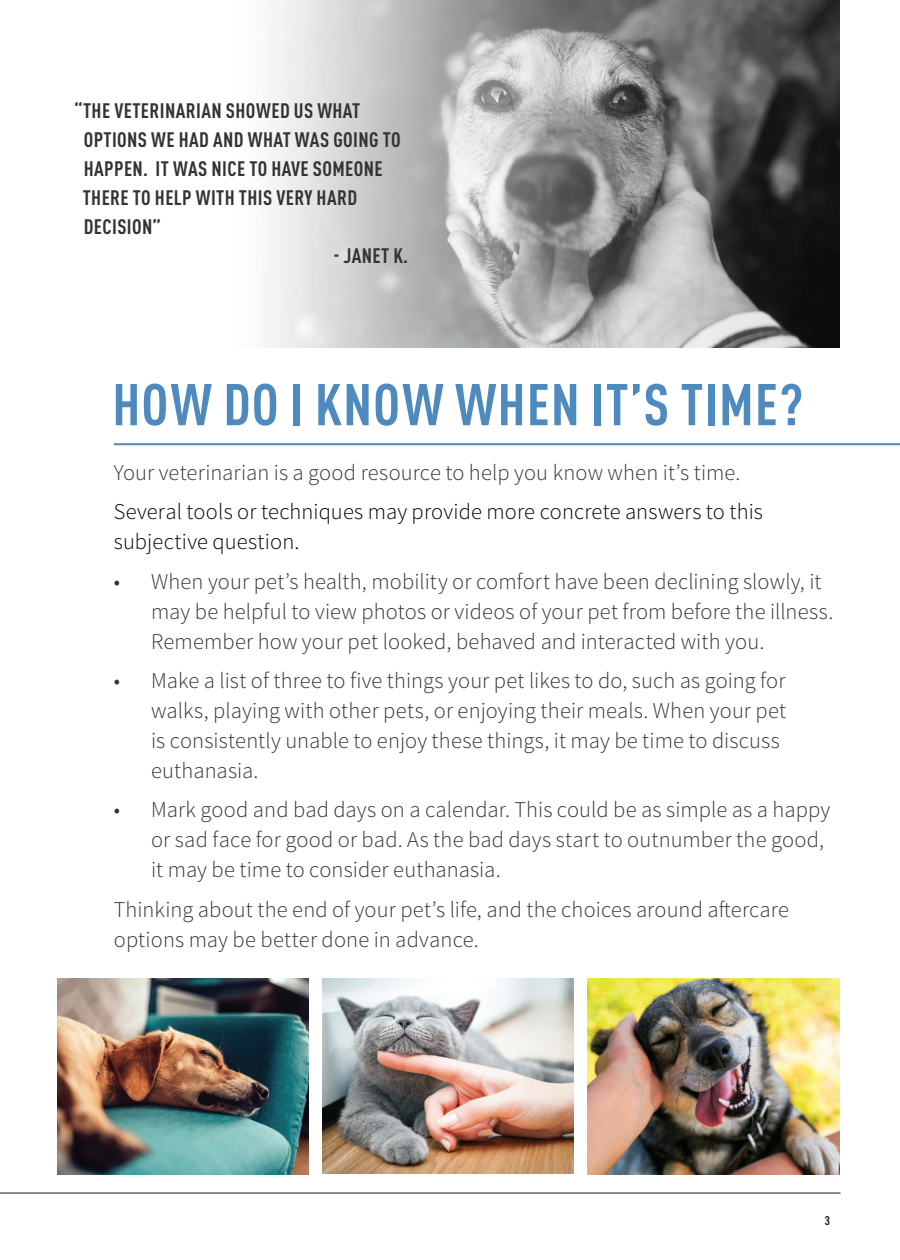
<style>
.page{position:relative;width:900px;height:1260px;background:#fff}
.page>*{position:absolute;margin:0;border:0;box-sizing:border-box;transform-origin:0 0}
.t1{font:700 condensed 58px "DIN Pro";letter-spacing:.02em;color:#4f8abe}
.Main_Body_Copy{font:300 22.5px/30px "Source Sans Pro";letter-spacing:.005em;color:#333}
.Paragraph_Style_3{font:300 22.5px/30px "Source Sans Pro";letter-spacing:.005em;color:#000}
.t2{font:700 condensed 20.75px/29px "DIN Pro";letter-spacing:.02em;color:#333}
.t3{font:600 12.5px "URWDIN Cond";color:#231f20}
</style>
<div class="page">
<hr style="left:0;top:1193px;width:841px;height:1px;background:#231f20">
<img style="left:264px;top:0;width:575px;height:347px">
<hr style="left:114px;top:443px;width:786px;height:2px;background:#4f8abe">
<img style="left:57px;top:979px;width:252px;height:195px">
<img style="left:588px;top:979px;width:251px;height:195px">
<img style="left:323px;top:979px;width:251px;height:195px">
<p class="t2" style="left:83px;top:94px;width:319px;text-indent:-9px">“THE VETERINARIAN SHOWED US WHAT<br>OPTIONS WE HAD AND WHAT WAS GOING TO<br>HAPPEN. IT WAS NICE TO HAVE SOMEONE<br>THERE TO HELP WITH THIS VERY HARD<br>DECISION”</p>
<p class="t2" style="left:333px;top:239px;width:76px">- JANET K.</p>
<p class="t1" style="left:112px;top:361px;width:692px">HOW DO I KNOW WHEN IT’S TIME?</p>
<p class="Main_Body_Copy" style="left:114px;top:458px;width:628px">Your veterinarian is a good resource to help you know when it’s time.</p>
<p class="Paragraph_Style_3" style="left:114px;top:497px;width:651px">Several tools or techniques may provide more concrete answers to this subjective question.</p>
<p class="Main_Body_Copy" style="left:151px;top:566px;width:684px;text-indent:-37px">• When your pet’s health, mobility or comfort have been declining slowly, it may be helpful to view photos or videos of your pet from before the illness.<br>Remember how your pet looked, behaved and interacted with you.</p>
<p class="Main_Body_Copy" style="left:151px;top:666px;width:637px;text-indent:-37px">• Make a list of three to five things your pet likes to do, such as going for walks, playing with other pets, or enjoying their meals. When your pet is consistently unable to enjoy these things, it may be time to discuss euthanasia.</p>
<p class="Main_Body_Copy" style="left:151px;top:795px;width:681px;text-indent:-37px">• Mark good and bad days on a calendar. This could be as simple as a happy or sad face for good or bad. As the bad days start to outnumber the good, it may be time to consider euthanasia.</p>
<p class="Main_Body_Copy" style="left:114px;top:894px;width:677px">Thinking about the end of your pet’s life, and the choices around aftercare options may be better done in advance.</p>
<p class="t3" style="left:825px;top:1213px;width:7px">3</p>
</div>
